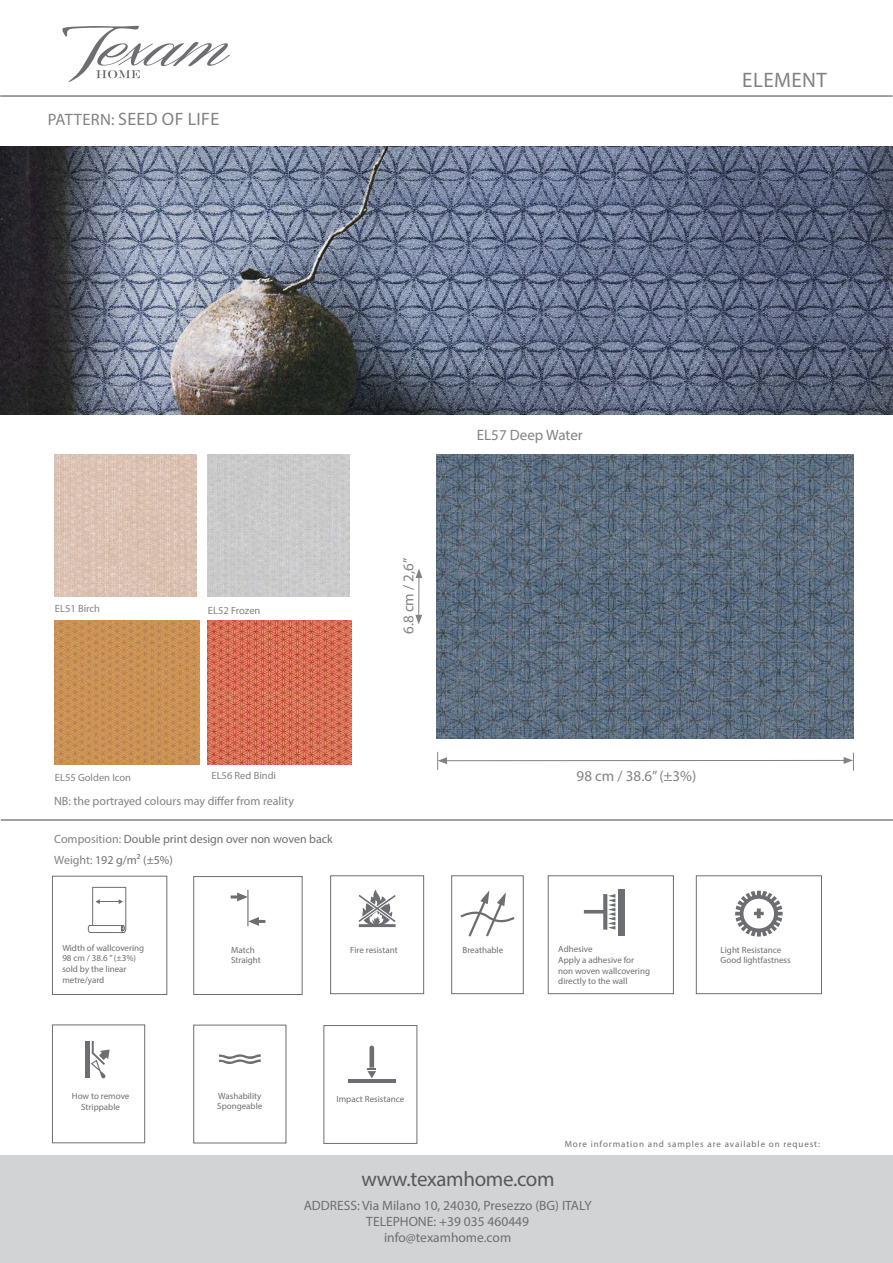
<style>
.page{position:relative;width:893px;height:1263px;background:#fff}
.page>*{position:absolute;margin:0;border:0;box-sizing:border-box;transform-origin:0 0}
.t1{font:21px "Myriad Pro";letter-spacing:-.015em;color:#58595b}
.t2{font:21px "Myriad Pro";letter-spacing:.02em;color:#808285}
.t3{font:18px "Myriad Pro";letter-spacing:.02em;color:#808285}
.t4{font:15px "Myriad Pro";color:#808285}
.t5{font:13.5px "Myriad Pro";color:#6d6e71}
.t6{font:12px "Myriad Pro";color:#6d6e71}
.t7{font:12px "Myriad Pro";color:#808285}
.t8{font:10.5px "Myriad Pro";color:#808285}
.t9{font:9px/10.8px "Myriad Pro";color:#6d6e71}
.t10{font:9px "Myriad Pro";letter-spacing:.1em;color:#6d6e71}
.s1{font-size:16.5px}
.s2{color:#808285}
</style>
<div class="page">
<svg style="left:62px;top:26px;width:168px;height:57px"></svg>
<img style="left:0;top:147px;width:892px;height:268px">
<hr style="left:0;top:95px;width:892px;height:2px;background:#808285">
<hr style="left:1px;top:819px;width:892px;height:2px;background:#808285">
<div style="left:0;top:1155px;width:893px;height:108px;background:#d1d3d4"></div>
<hr style="left:247px;top:890px;width:1px;height:36px;background:#6d6e71">
<svg style="left:231px;top:892px;width:17px;height:9px"></svg>
<div style="left:194px;top:876px;width:108px;height:119px;border:1px solid #6d6e71"></div>
<svg style="left:248px;top:917px;width:17px;height:9px"></svg>
<svg style="left:87px;top:887px;width:40px;height:46px"></svg>
<div style="left:52px;top:876px;width:115px;height:119px;border:1px solid #6d6e71"></div>
<svg style="left:358px;top:890px;width:38px;height:37px"></svg>
<div style="left:330px;top:875px;width:94px;height:119px;border:1px solid #6d6e71"></div>
<svg style="left:460px;top:890px;width:55px;height:47px"></svg>
<div style="left:451px;top:875px;width:72px;height:119px;border:1px solid #6d6e71"></div>
<div style="left:618px;top:889px;width:7px;height:46px;background:#6d6e71"></div>
<svg style="left:584px;top:894px;width:31px;height:36px"></svg>
<div style="left:548px;top:875px;width:126px;height:119px;border:1px solid #6d6e71"></div>
<svg style="left:735px;top:891px;width:48px;height:45px"></svg>
<div style="left:696px;top:875px;width:126px;height:119px;border:1px solid #6d6e71"></div>
<div style="left:85px;top:1041px;width:5px;height:36px;background:#6d6e71"></div>
<svg style="left:91px;top:1041px;width:19px;height:38px"></svg>
<div style="left:52px;top:1025px;width:93px;height:118px;border:1px solid #6d6e71"></div>
<svg style="left:219px;top:1054px;width:42px;height:10px"></svg>
<img style="left:436px;top:455px;width:417px;height:284px">
<hr style="left:445px;top:760px;width:401px;height:1px;background:#808285">
<svg style="left:437px;top:752px;width:10px;height:18px"></svg>
<svg style="left:844px;top:753px;width:10px;height:18px"></svg>
<hr style="left:418px;top:576px;width:1px;height:41px;background:#808285">
<svg style="left:415px;top:569px;width:7px;height:9px"></svg>
<svg style="left:415px;top:615px;width:7px;height:9px"></svg>
<img style="left:55px;top:454px;width:142px;height:142px">
<img style="left:208px;top:454px;width:142px;height:142px">
<img style="left:207px;top:621px;width:145px;height:144px">
<img style="left:55px;top:620px;width:144px;height:145px">
<hr style="left:348px;top:1079px;width:47px;height:4px;background:#6d6e71">
<svg style="left:367px;top:1045px;width:9px;height:33px"></svg>
<h2 class="t3" style="left:48px;top:108px;width:171px"><span class="s1">Pattern:</span> Seed of life</h2>
<h1 class="t2" style="left:742px;top:67px;width:86px">ELEMENT</h1>
<p class="t8" style="left:55px;top:601px;width:47px">EL51 Birch</p>
<p class="t8" style="left:208px;top:603px;width:54px">EL52 Frozen</p>
<p class="t8" style="left:55px;top:771px;width:78px">EL55 Golden Icon</p>
<p class="t8" style="left:211px;top:769px;width:66px">EL56 Red Bindi</p>
<h3 class="t7" style="left:54px;top:794px;width:241px">NB: the portrayed colours may differ from reality</h3>
<h3 class="t6" style="left:54px;top:832px;width:280px"><span class="s2">composition:</span> Double print design over non woven back</h3>
<h3 class="t6" style="left:54px;top:852px;width:120px"><span class="s2">Weight:</span> 192 g/m² (±5%)</h3>
<h3 class="t4" style="left:399px;top:634px;width:78px;rotate:-90deg">6.8 cm / 2,6”</h3>
<h3 class="t4" style="left:477px;top:426px;width:107px">EL57 Deep Water</h3>
<h3 class="t4" style="left:577px;top:767px;width:121px">98 cm / 38.6” (±3%)</h3>
<p class="t9" style="left:62px;top:942px;width:83px">Width of wallcovering<br>98 cm / 38.6 ” (±3%) sold by the linear metre/yard</p>
<p class="t9" style="left:350px;top:944px;width:49px">Fire resistant</p>
<p class="t9" style="left:463px;top:944px;width:42px">Breathable</p>
<p class="t9" style="left:558px;top:943px;width:93px">Adhesive<br>Apply a adhesive for non woven wallcovering directly to the wall</p>
<p class="t9" style="left:721px;top:944px;width:72px">Light Resistance<br>Good lightfastness</p>
<p class="t9" style="left:231px;top:944px;width:31px">Match<br>Straight</p>
<p class="t9" style="left:72px;top:1090px;width:59px;text-align:center">How to remove<br>Strippable</p>
<p class="t9" style="left:217px;top:1090px;width:47px">Washability<br>Spongeable</p>
<p class="t9" style="left:337px;top:1093px;width:69px">I mpact Resistance</p>
<h1 class="t1" style="left:361px;top:1166px;width:195px">www.texamhome.com</h1>
<p class="t10" style="left:565px;top:1138px;width:257px">More information and samples are available on request:</p>
<h3 class="t5" style="left:304px;top:1197px;width:10px">ADDR</h3>
<h3 class="t5" style="left:337px;top:1197px;width:256px">ESS: Via Milano 10, 24030, Presezzo (BG) ITALY</h3>
<h3 class="t5" style="left:366px;top:1213px;width:164px">TELEPHONE: +39 035 460449</h3>
<h3 class="t5" style="left:384px;top:1229px;width:129px">info@texamhome.com</h3>
</div>
